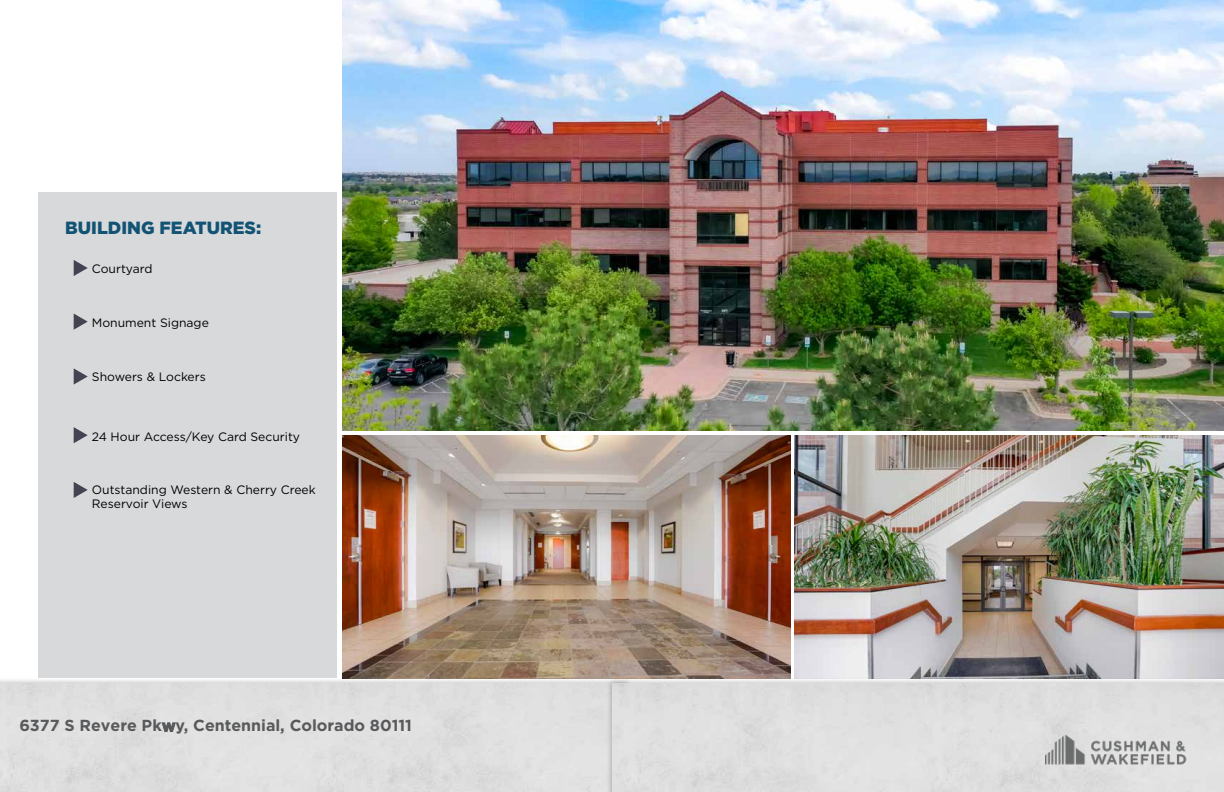
<style>
.page{position:relative;width:1224px;height:792px;background:#fff}
.page>*{position:absolute;margin:0;border:0;box-sizing:border-box;transform-origin:0 0}
.t1{font:900 17.6px "Gotham";color:#125374}
.t2{font:700 16px "Gotham";color:#58595b}
.t3{font:12.2px/14.6px "Gotham";color:#000}
</style>
<div class="page">
<div style="left:38px;top:192px;width:299px;height:486px;background:#d8d9db"></div>
<img style="left:795px;top:435px;width:429px;height:243px">
<img style="left:343px;top:435px;width:448px;height:243px">
<img style="left:343px;top:0;width:881px;height:430px">
<svg style="left:74px;top:260px;width:14px;height:16px"></svg>
<svg style="left:74px;top:314px;width:14px;height:16px"></svg>
<svg style="left:74px;top:368px;width:14px;height:17px"></svg>
<svg style="left:74px;top:427px;width:14px;height:16px"></svg>
<svg style="left:74px;top:482px;width:14px;height:16px"></svg>
<div style="left:0;top:678px;width:634px;height:114px;background:#000;opacity:.27"></div>
<div style="left:0;top:683px;width:606px;height:109px;background:#dfdfdf"></div>
<div style="left:606px;top:678px;width:618px;height:114px;background:#000;opacity:.27"></div>
<div style="left:612px;top:683px;width:612px;height:109px;background:#dfdfdf"></div>
<img style="left:1045px;top:722px;width:143px;height:61px">
<h1 class="t1" style="left:65px;top:218px;width:197px">BUILDING FEATURES:</h1>
<p class="t3" style="left:92px;top:261px;width:62px">Courtyard</p>
<p class="t3" style="left:92px;top:315px;width:119px">Monument Signage</p>
<p class="t3" style="left:92px;top:369px;width:115px">Showers &amp; Lockers</p>
<p class="t3" style="left:92px;top:429px;width:210px">24 Hour Access/Key Card Security</p>
<p class="t3" style="left:92px;top:482px;width:225px">Outstanding Western &amp; Cherry Creek<br>Reservoir Views</p>
<h2 class="t2" style="left:19px;top:715px;width:394px">6377 S Revere Pkwy, Centennial, Colorado 80111</h2>
</div>
